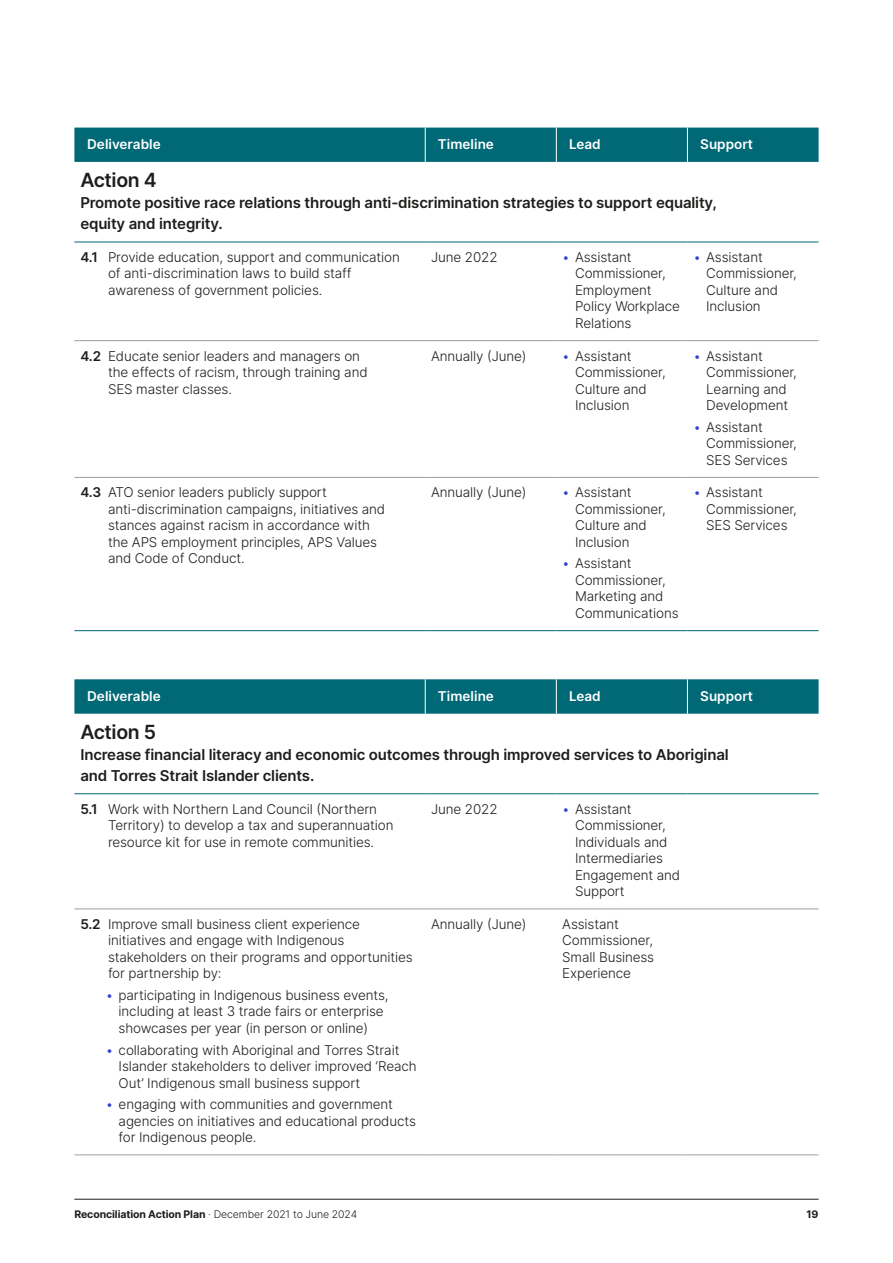
<style>
.page{position:relative;width:893px;height:1263px;background:#fff}
.page>*{position:absolute;margin:0;border:0;box-sizing:border-box;transform-origin:0 0}
.h3_tableStart{font:600 19.5px "Inter";letter-spacing:-.02em;color:#1d1d1b}
.t1{font:600 15px/21px "Inter";letter-spacing:-.01em;color:#1d1d1b}
.table_-_ol_li{font:300 13.5px/16.5px "Inter";letter-spacing:-.01em;color:#1d1d1b}
.table_-_p{font:300 13.5px/16.5px "Inter";letter-spacing:-.01em;color:#1d1d1b}
.table_-_th{font:600 13.5px "Inter";color:#fff}
.t2{font:700 10.5px "Inter";letter-spacing:-.01em;color:#1d1d1b}
.s1{font-weight:600}
.s2{color:#2f42cf}
.s3{font-weight:300}
</style>
<div class="page">
<div style="left:74px;top:128px;width:745px;height:34px;background:#006975"></div>
<hr style="left:425px;top:128px;width:1px;height:34px;background:#fff">
<hr style="left:556px;top:128px;width:1px;height:34px;background:#fff">
<hr style="left:687px;top:128px;width:1px;height:34px;background:#fff">
<hr style="left:74px;top:630px;width:351px;height:1px;background:#006975">
<hr style="left:425px;top:630px;width:131px;height:1px;background:#006975">
<hr style="left:556px;top:630px;width:131px;height:1px;background:#006975">
<hr style="left:687px;top:630px;width:132px;height:1px;background:#006975">
<hr style="left:74px;top:242px;width:351px;height:1px;background:#006975">
<hr style="left:425px;top:242px;width:131px;height:1px;background:#006975">
<hr style="left:556px;top:242px;width:131px;height:1px;background:#006975">
<hr style="left:687px;top:242px;width:132px;height:1px;background:#006975">
<hr style="left:74px;top:340px;width:351px;height:1px;background:#9d9d9c">
<hr style="left:425px;top:340px;width:131px;height:1px;background:#9d9d9c">
<hr style="left:556px;top:340px;width:131px;height:1px;background:#9d9d9c">
<hr style="left:687px;top:340px;width:132px;height:1px;background:#9d9d9c">
<hr style="left:74px;top:477px;width:351px;height:1px;background:#9d9d9c">
<hr style="left:425px;top:477px;width:131px;height:1px;background:#9d9d9c">
<hr style="left:556px;top:477px;width:131px;height:1px;background:#9d9d9c">
<hr style="left:687px;top:477px;width:132px;height:1px;background:#9d9d9c">
<div style="left:74px;top:679px;width:745px;height:35px;background:#006975"></div>
<hr style="left:425px;top:679px;width:1px;height:35px;background:#fff">
<hr style="left:556px;top:679px;width:1px;height:35px;background:#fff">
<hr style="left:687px;top:679px;width:1px;height:35px;background:#fff">
<hr style="left:74px;top:793px;width:351px;height:1px;background:#006975">
<hr style="left:425px;top:793px;width:131px;height:1px;background:#006975">
<hr style="left:556px;top:793px;width:131px;height:1px;background:#006975">
<hr style="left:687px;top:793px;width:132px;height:1px;background:#006975">
<hr style="left:74px;top:909px;width:351px;height:1px;background:#9d9d9c">
<hr style="left:425px;top:909px;width:131px;height:1px;background:#9d9d9c">
<hr style="left:556px;top:909px;width:131px;height:1px;background:#9d9d9c">
<hr style="left:687px;top:909px;width:132px;height:1px;background:#9d9d9c">
<hr style="left:74px;top:1154px;width:351px;height:1px;background:#9d9d9c">
<hr style="left:425px;top:1154px;width:131px;height:1px;background:#9d9d9c">
<hr style="left:556px;top:1154px;width:131px;height:1px;background:#9d9d9c">
<hr style="left:687px;top:1154px;width:132px;height:1px;background:#9d9d9c">
<hr style="left:74px;top:1199px;width:745px;height:1px;background:#1d1d1b">
<p class="table_-_th" style="left:87px;top:134px;width:75px">Deliverable</p>
<p class="table_-_th" style="left:438px;top:134px;width:57px">Timeline</p>
<p class="table_-_th" style="left:569px;top:134px;width:33px">Lead</p>
<p class="table_-_th" style="left:700px;top:134px;width:54px">Support</p>
<h3 class="h3_tableStart" style="left:80px;top:166px;width:78px">Action 4</h3>
<p class="t1" style="left:80px;top:192px;width:638px">Promote positive race relations through anti-discrimination strategies to support equality, equity and integrity.</p>
<p class="table_-_ol_li" style="left:108px;top:249px;width:293px;text-indent:-28px"><span class="s1">4.1</span> Provide education, support and communication of anti-discrimination laws to build staff awareness of government policies.</p>
<p class="table_-_p" style="left:431px;top:249px;width:68px">June 2022</p>
<p class="table_-_ol_li" style="left:575px;top:249px;width:107px;text-indent:-13px"><span class="s2">•</span> Assistant<br>Commissioner,<br>Employment<br>Policy Workplace<br>Relations</p>
<p class="table_-_ol_li" style="left:706px;top:249px;width:92px;text-indent:-13px"><span class="s2">•</span> Assistant<br>Commissioner,<br>Culture and<br>Inclusion</p>
<p class="table_-_ol_li" style="left:108px;top:347px;width:261px;text-indent:-28px"><span class="s1">4.2</span> Educate senior leaders and managers on the effects of racism, through training and<br>SES master classes.</p>
<p class="table_-_p" style="left:431px;top:347px;width:97px">Annually (June)</p>
<p class="table_-_ol_li" style="left:575px;top:347px;width:92px;text-indent:-13px"><span class="s2">•</span> Assistant<br>Commissioner,<br>Culture and<br>Inclusion</p>
<p class="table_-_ol_li" style="left:706px;top:347px;width:92px;text-indent:-13px"><span class="s2">•</span> Assistant<br>Commissioner,<br>Learning and<br>Development</p>
<p class="table_-_ol_li" style="left:706px;top:418px;width:92px;text-indent:-13px"><span class="s2">•</span> Assistant<br>Commissioner,<br>SES Services</p>
<p class="table_-_ol_li" style="left:108px;top:484px;width:279px;text-indent:-28px"><span class="s1">4.3</span> ATO senior leaders publicly support anti-discrimination campaigns, initiatives and stances against racism in accordance with the APS employment principles, APS Values and Code of Conduct.</p>
<p class="table_-_p" style="left:431px;top:484px;width:97px">Annually (June)</p>
<p class="table_-_ol_li" style="left:575px;top:484px;width:92px;text-indent:-13px"><span class="s2">•</span> Assistant<br>Commissioner,<br>Culture and<br>Inclusion</p>
<p class="table_-_ol_li" style="left:706px;top:484px;width:92px;text-indent:-13px"><span class="s2">•</span> Assistant<br>Commissioner,<br>SES Services</p>
<p class="table_-_ol_li" style="left:575px;top:555px;width:105px;text-indent:-13px"><span class="s2">•</span> Assistant<br>Commissioner,<br>Marketing and<br>Communications</p>
<p class="table_-_th" style="left:87px;top:686px;width:75px">Deliverable</p>
<p class="table_-_th" style="left:438px;top:686px;width:57px">Timeline</p>
<p class="table_-_th" style="left:569px;top:686px;width:33px">Lead</p>
<p class="table_-_th" style="left:700px;top:686px;width:54px">Support</p>
<h3 class="h3_tableStart" style="left:80px;top:717px;width:77px">Action 5</h3>
<p class="t1" style="left:80px;top:744px;width:650px">Increase financial literacy and economic outcomes through improved services to Aboriginal and Torres Strait Islander clients.</p>
<p class="table_-_ol_li" style="left:108px;top:800px;width:287px;text-indent:-28px"><span class="s1">5.1</span> Work with Northern Land Council (Northern<br>Territory) to develop a tax and superannuation resource kit for use in remote communities.</p>
<p class="table_-_p" style="left:431px;top:800px;width:68px">June 2022</p>
<p class="table_-_ol_li" style="left:575px;top:800px;width:107px;text-indent:-13px"><span class="s2">•</span> Assistant<br>Commissioner,<br>Individuals and<br>Intermediaries<br>Engagement and<br>Support</p>
<p class="table_-_ol_li" style="left:108px;top:915px;width:306px;text-indent:-28px"><span class="s1">5.2</span> Improve small business client experience initiatives and engage with Indigenous stakeholders on their programs and opportunities for partnership by:</p>
<p class="table_-_ol_li" style="left:106px;top:986px;width:284px;text-align:center"><span class="s2">•</span> participating in Indigenous business events, including at least 3 trade fairs or enterprise showcases per year (in person or online)</p>
<p class="table_-_ol_li" style="left:119px;top:1041px;width:300px;text-indent:-13px"><span class="s2">•</span> collaborating with Aboriginal and Torres Strait<br>Islander stakeholders to deliver improved ‘Reach<br>Out’ Indigenous small business support</p>
<p class="table_-_ol_li" style="left:119px;top:1096px;width:299px;text-indent:-13px"><span class="s2">•</span> engaging with communities and government agencies on initiatives and educational products for Indigenous people.</p>
<p class="table_-_p" style="left:431px;top:915px;width:97px">Annually (June)</p>
<p class="table_-_p" style="left:562px;top:915px;width:93px">Assistant<br>Commissioner,<br>Small Business<br>Experience</p>
<p class="t2" style="left:74px;top:1206px;width:284px">Reconciliation Action Plan <span class="s3">· December 2021 to June 2024</span></p>
<p class="t2" style="left:806px;top:1206px;width:13px">19</p>
</div>
